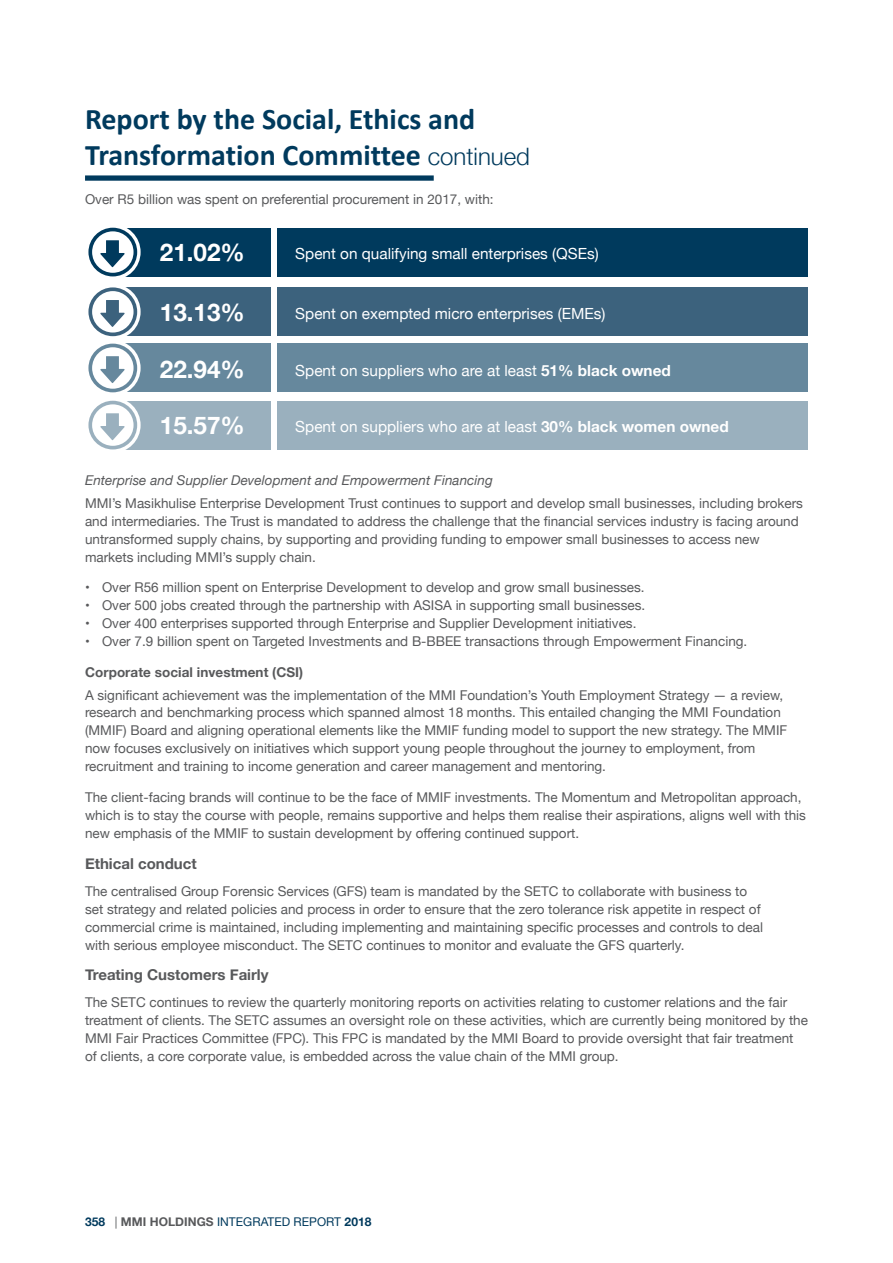
<style>
.page{position:relative;width:893px;height:1263px;background:#fff}
.page>*{position:absolute;margin:0;border:0;box-sizing:border-box;transform-origin:0 0}
.t1{font:700 30px/36px "Calibri";color:#003a5d}
.t2{font:700 24.3px "Helvetica Neue";color:#fff}
.t3{font:15.3px "Helvetica Neue";color:#fff}
.t4{font:700 15px "Helvetica Neue";color:#58595b}
.t5{font:13.5px/18px "Helvetica Neue";color:#58595b}
.t6{font:italic 13.5px "Helvetica Neue";letter-spacing:.005em;color:#58595b}
.t7{font:700 13.5px "Helvetica Neue";letter-spacing:.005em;color:#58595b}
.t8{font:12px "Helvetica Neue";letter-spacing:.005em;color:#003a5d}
.s1{font-family:"Helvetica Neue";font-weight:300;font-size:24px}
.s2{font-weight:700}
.s3{color:#58595b}
.s4{font-weight:700;color:#58595b}
</style>
<div class="page">
<div style="left:85px;top:175px;width:349px;height:6px;background:#003a5d"></div>
<div style="left:114px;top:401px;width:157px;height:48px;background:#9ab0be"></div>
<div style="left:114px;top:287px;width:157px;height:49px;background:#3c627d"></div>
<div style="left:114px;top:344px;width:157px;height:48px;background:#66889d"></div>
<div style="left:114px;top:228px;width:157px;height:48px;background:#003a5d"></div>
<div style="left:277px;top:401px;width:531px;height:48px;background:#9ab0be"></div>
<div style="left:277px;top:287px;width:531px;height:49px;background:#3c627d"></div>
<div style="left:277px;top:344px;width:531px;height:48px;background:#66889d"></div>
<div style="left:277px;top:228px;width:531px;height:48px;background:#003a5d"></div>
<svg style="left:85px;top:224px;width:56px;height:56px"></svg>
<svg style="left:88px;top:228px;width:49px;height:48px"></svg>
<div style="left:85px;top:284px;width:56px;height:56px;background:#fff;border-radius:50%"></div>
<svg style="left:88px;top:287px;width:49px;height:49px"></svg>
<svg style="left:85px;top:340px;width:56px;height:56px"></svg>
<svg style="left:88px;top:344px;width:49px;height:48px"></svg>
<div style="left:85px;top:397px;width:56px;height:56px;background:#fff;border-radius:50%"></div>
<svg style="left:88px;top:401px;width:49px;height:48px"></svg>
<h1 class="t1" style="left:85px;top:101px;width:446px">Report by the Social, Ethics and<br>Transformation Committee <span class="s1">continued</span></h1>
<p class="t5" style="left:85px;top:191px;width:410px">Over R5 billion was spent on preferential procurement in 2017, with:</p>
<h2 class="t2" style="left:160px;top:233px;width:87px">21.02%</h2>
<p class="t3" style="left:295px;top:242px;width:305px">Spent on qualifying small enterprises (QSEs)</p>
<h2 class="t2" style="left:160px;top:293px;width:87px">13.13%</h2>
<h2 class="t2" style="left:160px;top:350px;width:87px">22.94%</h2>
<h2 class="t2" style="left:160px;top:406px;width:87px">15.57%</h2>
<p class="t3" style="left:295px;top:415px;width:435px">Spent on suppliers who are at least <span class="s2">30% black women owned</span></p>
<p class="t3" style="left:295px;top:302px;width:312px">Spent on exempted micro enterprises (EMEs)</p>
<p class="t3" style="left:295px;top:360px;width:377px">Spent on suppliers who are at least <span class="s2">51% black owned</span></p>
<p class="t6" style="left:85px;top:471px;width:409px">Enterprise and Supplier Development and Empowerment Financing</p>
<p class="t5" style="left:85px;top:495px;width:719px">MMI’s Masikhulise Enterprise Development Trust continues to support and develop small businesses, including brokers and intermediaries. The Trust is mandated to address the challenge that the financial services industry is facing around untransformed supply chains, by supporting and providing funding to empower small businesses to access new markets including MMI’s supply chain.</p>
<p class="t5" style="left:85px;top:579px;width:561px">• Over R56 million spent on Enterprise Development to develop and grow small businesses.</p>
<p class="t5" style="left:85px;top:597px;width:562px">• Over 500 jobs created through the partnership with ASISA in supporting small businesses.</p>
<p class="t5" style="left:85px;top:615px;width:553px">• Over 400 enterprises supported through Enterprise and Supplier Development initiatives.</p>
<p class="t5" style="left:85px;top:633px;width:664px">• Over 7.9 billion spent on Targeted Investments and B-BBEE transactions through Empowerment Financing.</p>
<p class="t7" style="left:85px;top:662px;width:220px">Corporate social investment (CSI)</p>
<p class="t5" style="left:85px;top:686px;width:704px">A significant achievement was the implementation of the MMI Foundation’s Youth Employment Strategy — a review, research and benchmarking process which spanned almost 18 months. This entailed changing the MMI Foundation (MMIF) Board and aligning operational elements like the MMIF funding model to support the new strategy. The MMIF now focuses exclusively on initiatives which support young people throughout the journey to employment, from recruitment and training to income generation and career management and mentoring.</p>
<p class="t5" style="left:85px;top:789px;width:722px">The client-facing brands will continue to be the face of MMIF investments. The Momentum and Metropolitan approach, which is to stay the course with people, remains supportive and helps them realise their aspirations, aligns well with this new emphasis of the MMIF to sustain development by offering continued support.</p>
<p class="t4" style="left:85px;top:852px;width:113px">Ethical conduct</p>
<p class="t5" style="left:85px;top:882px;width:679px">The centralised Group Forensic Services (GFS) team is mandated by the SETC to collaborate with business to set strategy and related policies and process in order to ensure that the zero tolerance risk appetite in respect of commercial crime is maintained, including implementing and maintaining specific processes and controls to deal with serious employee misconduct. The SETC continues to monitor and evaluate the GFS quarterly.</p>
<p class="t4" style="left:85px;top:963px;width:185px">Treating Customers Fairly</p>
<p class="t5" style="left:85px;top:994px;width:724px">The SETC continues to review the quarterly monitoring reports on activities relating to customer relations and the fair treatment of clients. The SETC assumes an oversight role on these activities, which are currently being monitored by the MMI Fair Practices Committee (FPC). This FPC is mandated by the MMI Board to provide oversight that fair treatment of clients, a core corporate value, is embedded across the value chain of the MMI group.</p>
<p class="t8" style="left:85px;top:1213px;width:288px"><span class="s2">358</span> <span class="s3">|</span> <span class="s4">MMI HOLDINGS</span> INTEGRATED REPORT <span class="s2">2018</span></p>
</div>
